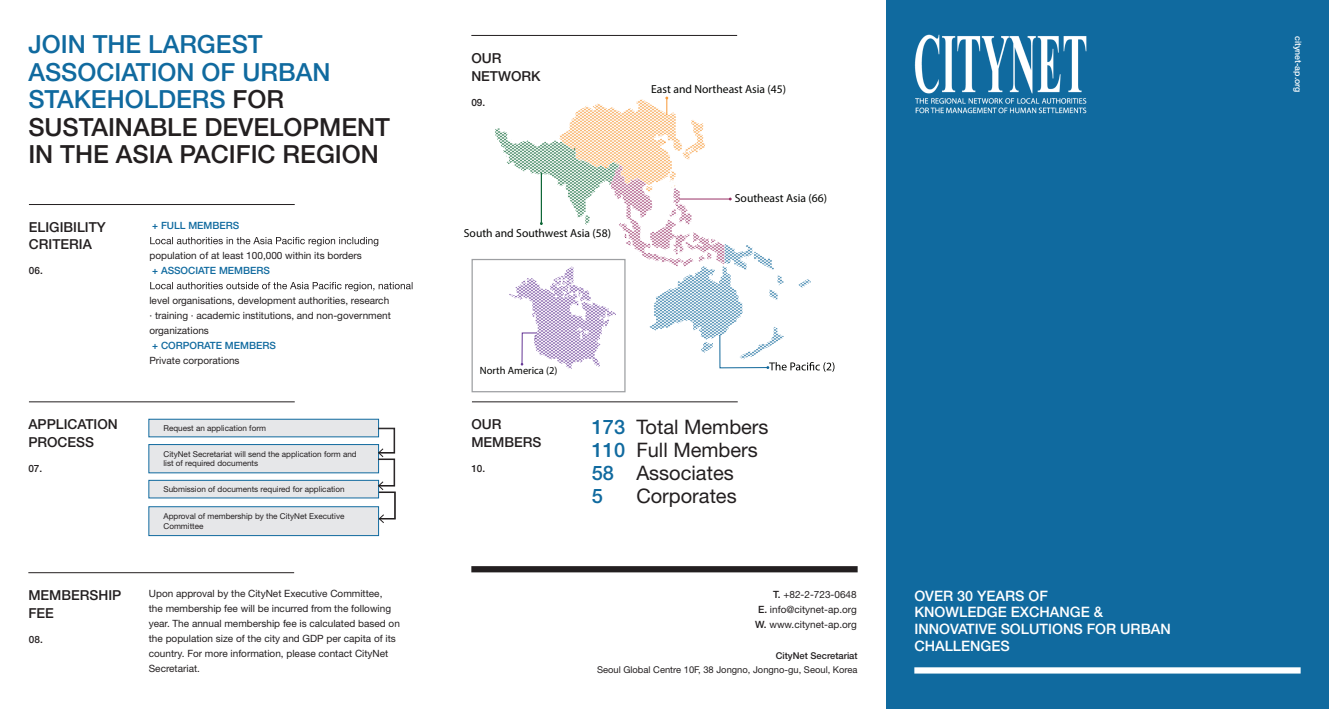
<style>
.page{position:relative;width:1329px;height:709px;background:#fff}
.page>*{position:absolute;margin:0;border:0;box-sizing:border-box;transform-origin:0 0}
.t1{font:500 25px/27.5px "Helvetica Neue LT Std";color:#231f20}
.t2{font:20px/23.1px "Helvetica Neue LT Std";color:#231f20}
.t3{font:500 14.38px/16.9px "Helvetica Neue LT Std";color:#fff}
.t4{font:500 13.75px/17.5px "Helvetica Neue LT Std";color:#231f20}
.t5{font:11.62px "Myriad Pro";color:#040503}
.t6{font:10.5px "Myriad Pro";color:#040503}
.t7{font:10px/15px "Helvetica Neue LT Std";color:#231f20}
.t8{font:500 10px "Helvetica Neue LT Std";color:#106a9f}
.t9{font:500 10px "Helvetica Neue LT Std";color:#231f20}
.t10{font:9.38px "Helvetica Neue LT Std";color:#231f20}
.t11{font:500 9.38px "Helvetica Neue LT Std";color:#231f20}
.t12{font:500 8.75px "Helvetica Neue LT Std";color:#fff}
.t13{font:8.12px/9.4px "Helvetica Neue LT Std";color:#231f20}
.s1{color:#106a9f}
.s2{font-weight:500;color:#106a9f}
.s3{font-weight:500}
</style>
<div class="page">
<div style="left:886px;top:0;width:443px;height:709px;background:#106a9f"></div>
<svg style="left:150px;top:237px;width:228px;height:9px"></svg>
<svg style="left:150px;top:282px;width:262px;height:9px"></svg>
<hr style="left:29px;top:204px;width:266px;height:1px;background:#231f20">
<hr style="left:28px;top:572px;width:266px;height:1px;background:#231f20">
<hr style="left:29px;top:401px;width:266px;height:1px;background:#231f20">
<div style="left:149px;top:419px;width:230px;height:18px;background:#e6e7e9"></div>
<div style="left:148px;top:419px;width:231px;height:18px;border:1px solid #106a9f"></div>
<div style="left:149px;top:444px;width:230px;height:29px;background:#e6e7e9"></div>
<div style="left:148px;top:444px;width:231px;height:29px;border:1px solid #106a9f"></div>
<div style="left:149px;top:480px;width:230px;height:18px;background:#e6e7e9"></div>
<div style="left:148px;top:480px;width:231px;height:18px;border:1px solid #106a9f"></div>
<div style="left:149px;top:506px;width:230px;height:29px;background:#e6e7e9"></div>
<div style="left:148px;top:506px;width:231px;height:30px;border:1px solid #106a9f"></div>
<svg style="left:378px;top:428px;width:17px;height:95px"></svg>
<hr style="left:471px;top:35px;width:266px;height:1px;background:#231f20">
<hr style="left:472px;top:401px;width:266px;height:1px;background:#231f20">
<div style="left:471px;top:566px;width:386px;height:6px;background:#231f20"></div>
<div style="left:914px;top:667px;width:386px;height:6px;background:#fff"></div>
<img style="left:914px;top:34px;width:173px;height:80px">
<div style="left:471px;top:259px;width:154px;height:133px;background:#fff;border:1px solid #9d9fa2"></div>
<svg style="left:495px;top:97px;width:339px;height:275px"></svg>
<h1 class="t1" style="left:28px;top:30px;width:363px"><span class="s1">JOIN THE LARGEST<br>ASSOCIATION OF URBAN<br>STAKEHOLDERS</span> FOR<br>SUSTAINABLE DEVELOPMENT<br>IN THE ASIA PACIFIC REGION</h1>
<h3 class="t4" style="left:29px;top:218px;width:78px">ELIGIBILITY<br>CRITERIA</h3>
<p class="t9" style="left:29px;top:265px;width:15px">06.</p>
<h3 class="t4" style="left:28px;top:415px;width:91px">APPLICATION<br>PROCESS</h3>
<p class="t9" style="left:28px;top:462px;width:15px">07.</p>
<h3 class="t4" style="left:28px;top:586px;width:94px">MEMBERSHIP<br>FEE</h3>
<p class="t9" style="left:29px;top:633px;width:15px">08.</p>
<p class="t8" style="left:152px;top:220px;width:89px">+ FULL MEMBERS</p>
<p class="t7" style="left:149px;top:248px;width:214px">population of at least 100,000 within its borders</p>
<p class="t8" style="left:152px;top:265px;width:119px">+ ASSOCIATE MEMBERS</p>
<p class="t7" style="left:149px;top:293px;width:243px">level organisations, development authorities, research · training · academic institutions, and non-government organizations</p>
<p class="t8" style="left:152px;top:340px;width:125px">+ CORPORATE MEMBERS</p>
<p class="t7" style="left:149px;top:353px;width:92px">Private corporations</p>
<p class="t13" style="left:163px;top:423px;width:104px">Request an application form</p>
<p class="t13" style="left:163px;top:449px;width:195px">CityNet Secretariat will send the application form and list of required documents</p>
<p class="t13" style="left:163px;top:484px;width:183px">Submission of documents required for application</p>
<p class="t13" style="left:163px;top:511px;width:182px">Approval of membership by the CityNet Executive<br>Committee</p>
<p class="t7" style="left:149px;top:586px;width:253px">Upon approval by the CityNet Executive Committee,<br>the membership fee will be incurred from the following year. The annual membership fee is calculated based on the population size of the city and GDP per capita of its country. For more information, please contact CityNet Secretariat.</p>
<h3 class="t4" style="left:471px;top:49px;width:71px">OUR<br>NETWORK</h3>
<p class="t9" style="left:471px;top:97px;width:15px">09.</p>
<p class="t5" style="left:464px;top:226px;width:149px">South and Southwest Asia (58)</p>
<p class="t5" style="left:651px;top:82px;width:136px">East and Northeast Asia (45)</p>
<p class="t5" style="left:735px;top:191px;width:94px">Southeast Asia (66)</p>
<p class="t6" style="left:480px;top:364px;width:79px">North America (2)</p>
<h3 class="t4" style="left:471px;top:415px;width:72px">OUR<br>MEMBERS</h3>
<p class="t9" style="left:471px;top:462px;width:15px">10.</p>
<h2 class="t2" style="left:592px;top:415px;width:178px"><span class="s2">173</span> Total Members<br><span class="s2">110</span> Full Members<br><span class="s2">58</span> Associates<br><span class="s2">5</span></h2>
<h2 class="t2" style="left:636px;top:484px;width:102px">Corporates</h2>
<p class="t7" style="left:755px;top:586px;width:103px;text-align:justify;text-indent:18px"><span class="s3">T.</span> +82-2-723-0648<br><span class="s3">E.</span> info@citynet-ap.org <span class="s3">W.</span> www.citynet-ap.org</p>
<p class="t11" style="left:776px;top:650px;width:83px">CityNet Secretariat</p>
<p class="t10" style="left:597px;top:663px;width:262px">Seoul Global Centre 10F, 38 Jongno, Jongno-gu, Seoul, Korea</p>
<h3 class="t3" style="left:914px;top:587px;width:258px">OVER 30 YEARS OF<br>KNOWLEDGE EXCHANGE &amp;<br>INNOVATIVE SOLUTIONS FOR URBAN<br>CHALLENGES</h3>
<p class="t12" style="left:1303px;top:36px;width:58px;rotate:90deg">citynet-ap.org</p>
</div>
